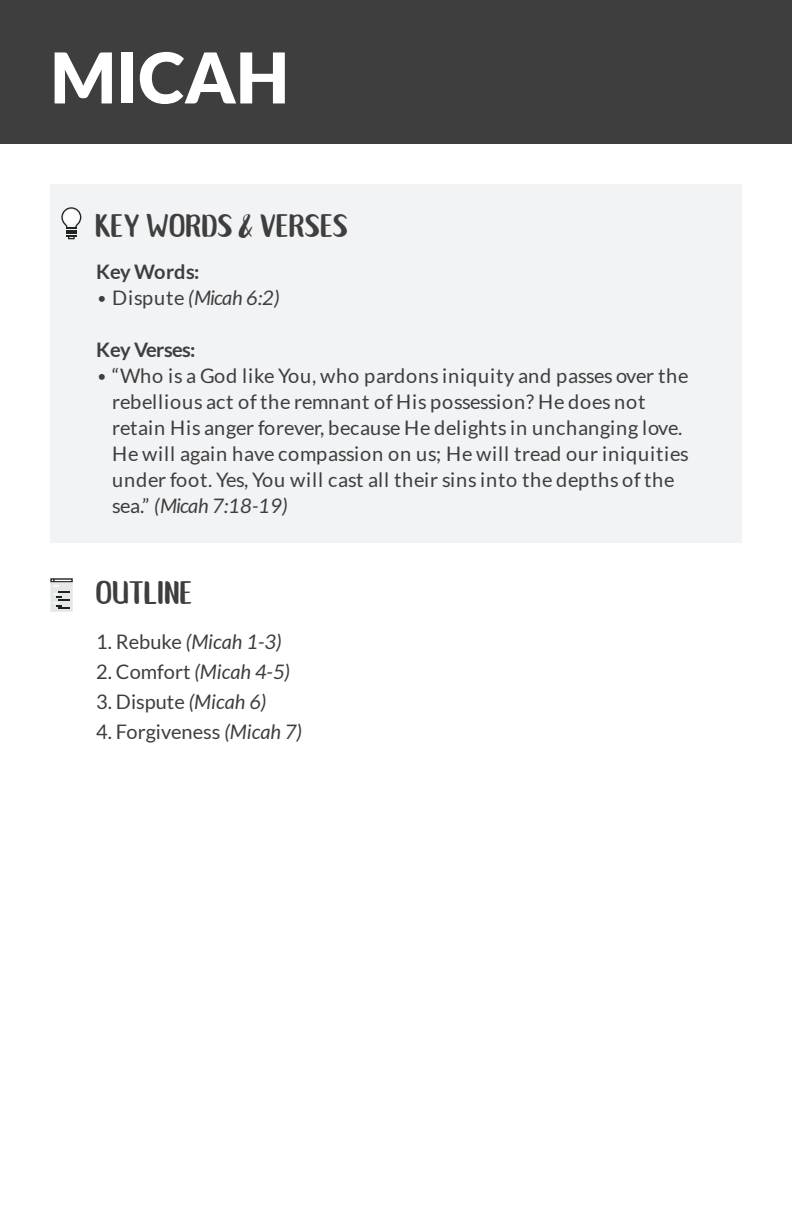
<style>
.page{position:relative;width:792px;height:1224px;background:#fff}
.page>*{position:absolute;margin:0;border:0;box-sizing:border-box;transform-origin:0 0}
.t1{font:900 70px "Lato";color:#fff}
.t2{font:34px "Northern Lights CAPS";color:#3e3e3f}
.t3{font:24px "Ornette";color:#3e3e3f}
.t4{font:20px/26px "Lato";letter-spacing:.035em;color:#3e3e3f}
.t5{font:italic 20px "Lato";color:#3e3e3f}
.t6{font:20px "Lato";color:#3e3e3f}
.t7{font:700 20px "Lato";letter-spacing:-.035em;color:#3e3e3f}
.t8{font:700 20px "Lato";letter-spacing:-.005em;color:#3e3e3f}
.s1{font-weight:300;font-style:normal}
.s2{font-style:normal}
.s3{font-weight:300}
.s4{font-style:italic}
</style>
<div class="page">
<div style="left:50px;top:184px;width:692px;height:359px;background:#f2f3f4"></div>
<svg style="left:61px;top:207px;width:20px;height:32px"></svg>
<div style="left:64px;top:210px;width:15px;height:15px;background:#fff;border-radius:50%"></div>
<div style="left:0;top:0;width:792px;height:144px;background:#3e3e3f"></div>
<svg style="left:50px;top:578px;width:23px;height:2px"></svg>
<svg style="left:50px;top:580px;width:23px;height:32px"></svg>
<h1 class="t1" style="left:50px;top:34px;width:240px">MICAH</h1>
<h2 class="t2" style="left:96px;top:206px;width:254px">KEY WORDS VERSES</h2>
<p class="t3" style="left:239px;top:214px;width:17px">&amp;</p>
<p class="t8" style="left:96px;top:259px;width:105px">Key Words:</p>
<p class="t5" style="left:96px;top:285px;width:185px"><span class="s1">•</span> <span class="s2">Dispute</span> (Micah 6:2)</p>
<p class="t7" style="left:96px;top:337px;width:101px">Key Verses:</p>
<p class="t4" style="left:112px;top:362px;width:578px;text-indent:-16px"><span class="s3">•</span> “Who is a God like You, who pardons iniquity and passes over the rebellious act of the remnant of His possession? He does not retain His anger forever, because He delights in unchanging love.<br>He will again have compassion on us; He will tread our iniquities under foot. Yes, You will cast all their sins into the depths of the sea.” <span class="s4">(Micah 7:18-19)</span></p>
<h2 class="t2" style="left:96px;top:574px;width:98px">OUTLINE</h2>
<p class="t5" style="left:96px;top:629px;width:187px"><span class="s2">1. Rebuke</span> (Micah 1-3)</p>
<p class="t5" style="left:96px;top:659px;width:195px"><span class="s2">2. Comfort</span> (Micah 4-5)</p>
<p class="t6" style="left:96px;top:689px;width:172px">3. Dispute <span class="s4">(Micah 6)</span></p>
<p class="t6" style="left:96px;top:719px;width:207px">4. Forgiveness <span class="s4">(Micah 7)</span></p>
</div>
